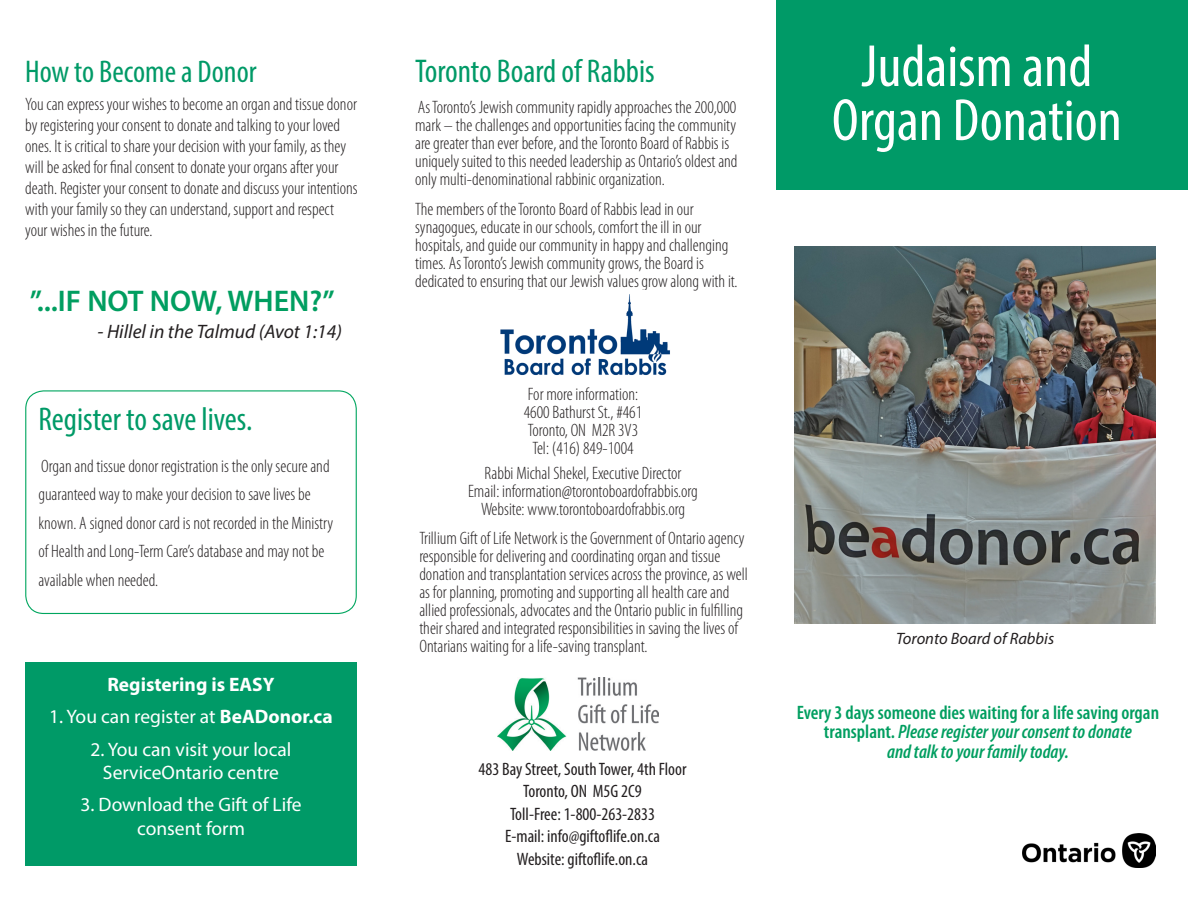
<style>
.page{position:relative;width:1188px;height:918px;background:#fff}
.page>*{position:absolute;margin:0;border:0;box-sizing:border-box;transform-origin:0 0}
.t1{font:condensed 60px "Myriad Pro";color:#fff}
.Subhead_Green{font:condensed 33px "Myriad Pro";color:#009a67}
.t2{font:condensed 31.5px "Myriad Pro";color:#009a67}
.Body_Text{font:600 30px "Myriad Pro";color:#009e60}
.Body_Text-2{font:600 condensed 19.5px/19.5px "Myriad Pro";color:#009e60;text-align:center}
.t3{font:19.5px/23.4px "Myriad Pro";color:#fff;text-align:center}
.Body_Text-3{font:italic 19.5px "Myriad Pro";color:#231f20}
.t4{font:700 19.5px "Myriad Pro";color:#fff}
.Body_Text-4{font:300 condensed 18px/18px "Myriad Pro";color:#231f20}
.Body_Text-5{font:condensed 18px "Myriad Pro";color:#231f20}
.Body_Text-6{font:italic 16.5px "Myriad Pro";color:#231f20}
.s1{font-weight:700}
.s2{font-style:italic}
</style>
<div class="page">
<img style="left:498px;top:678px;width:160px;height:72px">
<div style="left:776px;top:0;width:412px;height:190px;background:#009a67"></div>
<img style="left:500px;top:294px;width:170px;height:82px">
<div style="left:25px;top:663px;width:332px;height:203px;background:#009a67"></div>
<div style="left:25px;top:390px;width:332px;height:224px;border:1px solid #00a65f;border-radius:18px"></div>
<img style="left:794px;top:247px;width:362px;height:376px">
<img style="left:1022px;top:833px;width:134px;height:34px">
<p class="t2" style="left:25px;top:52px;width:233px">How to Become a Donor</p>
<p class="Body_Text-4" style="left:25px;top:93px;width:334px;line-height:21px">You can express your wishes to become an organ and tissue donor by registering your consent to donate and talking to your loved ones. It is critical to share your decision with your family, as they will be asked for final consent to donate your organs after your death. Register your consent to donate and discuss your intentions with your family so they can understand, support and respect your wishes in the future.</p>
<p class="Body_Text" style="left:30px;top:282px;width:306px">”...IF NOT NOW, WHEN?”</p>
<p class="Body_Text-3" style="left:98px;top:320px;width:246px">- Hillel in the Talmud (Avot 1:14)</p>
<p class="Subhead_Green" style="left:38px;top:399px;width:216px">Register to save lives.</p>
<p class="Body_Text-4" style="left:38px;top:452px;width:296px;line-height:28.5px">Organ and tissue donor registration is the only secure and guaranteed way to make your decision to save lives be known. A signed donor card is not recorded in the Ministry of Health and Long-Term Care’s database and may not be available when needed.</p>
<p class="t4" style="left:107px;top:672px;width:169px">Registering is EASY</p>
<p class="t3" style="left:49px;top:705px;width:285px">1. You can register at <span class="s1">BeADonor.ca</span></p>
<p class="t3" style="left:91px;top:737px;width:202px">2. You can visit your local<br>ServiceOntario centre</p>
<p class="t3" style="left:80px;top:793px;width:223px">3. Download the Gift of Life consent form</p>
<p class="Subhead_Green" style="left:415px;top:51px;width:241px">Toronto Board of Rabbis</p>
<p class="Body_Text-4" style="left:415px;top:99px;width:324px">As Toronto’s Jewish community rapidly approaches the 200,000 mark – the challenges and opportunities facing the community are greater than ever before, and the Toronto Board of Rabbis is uniquely suited to this needed leadership as Ontario’s oldest and only multi-denominational rabbinic organization.</p>
<p class="Body_Text-4" style="left:415px;top:201px;width:324px">The members of the Toronto Board of Rabbis lead in our synagogues, educate in our schools, comfort the ill in our hospitals, and guide our community in happy and challenging times. As Toronto’s Jewish community grows, the Board is dedicated to ensuring that our Jewish values grow along with it.</p>
<p class="Body_Text-4" style="left:528px;top:385px;width:112px">For more information:</p>
<p class="Body_Text-4" style="left:524px;top:403px;width:120px">4600 Bathurst St., #461</p>
<p class="Body_Text-4" style="left:528px;top:421px;width:112px">Toronto, ON M2R 3V3</p>
<p class="Body_Text-4" style="left:532px;top:439px;width:103px">Tel: (416) 849-1004</p>
<p class="Body_Text-4" style="left:485px;top:465px;width:198px">Rabbi Michal Shekel, Executive Director</p>
<p class="Body_Text-4" style="left:468px;top:483px;width:231px">Email: information@torontoboardofrabbis.org</p>
<p class="Body_Text-4" style="left:481px;top:501px;width:206px">Website: www.torontoboardofrabbis.org</p>
<p class="Body_Text-4" style="left:419px;top:530px;width:330px">Trillium Gift of Life Network is the Government of Ontario agency responsible for delivering and coordinating organ and tissue donation and transplantation services across the province, as well as for planning, promoting and supporting all health care and allied professionals, advocates and the Ontario public in fulfilling their shared and integrated responsibilities in saving the lives of Ontarians waiting for a life-saving transplant.</p>
<p class="Body_Text-5" style="left:478px;top:758px;width:210px">483 Bay Street, South Tower, 4th Floor</p>
<p class="Body_Text-5" style="left:523px;top:781px;width:120px">Toronto, ON M5G 2C9</p>
<p class="Body_Text-5" style="left:510px;top:803px;width:146px">Toll-Free: 1-800-263-2833</p>
<p class="Body_Text-5" style="left:505px;top:826px;width:156px">E-mail: info@giftoflife.on.ca</p>
<p class="Body_Text-5" style="left:517px;top:848px;width:133px">Website: giftoflife.on.ca</p>
<p class="t1" style="left:861px;top:30px;width:232px">Judaism and</p>
<p class="t1" style="left:832px;top:84px;width:292px">Organ Donation</p>
<p class="Body_Text-6" style="left:896px;top:628px;width:160px">Toronto Board of Rabbis</p>
<p class="Body_Text-2" style="left:797px;top:703px;width:364px">Every 3 days someone dies waiting for a life saving organ transplant. <span class="s2">Please register your consent to donate<br>and talk to your family today.</span></p>
</div>
